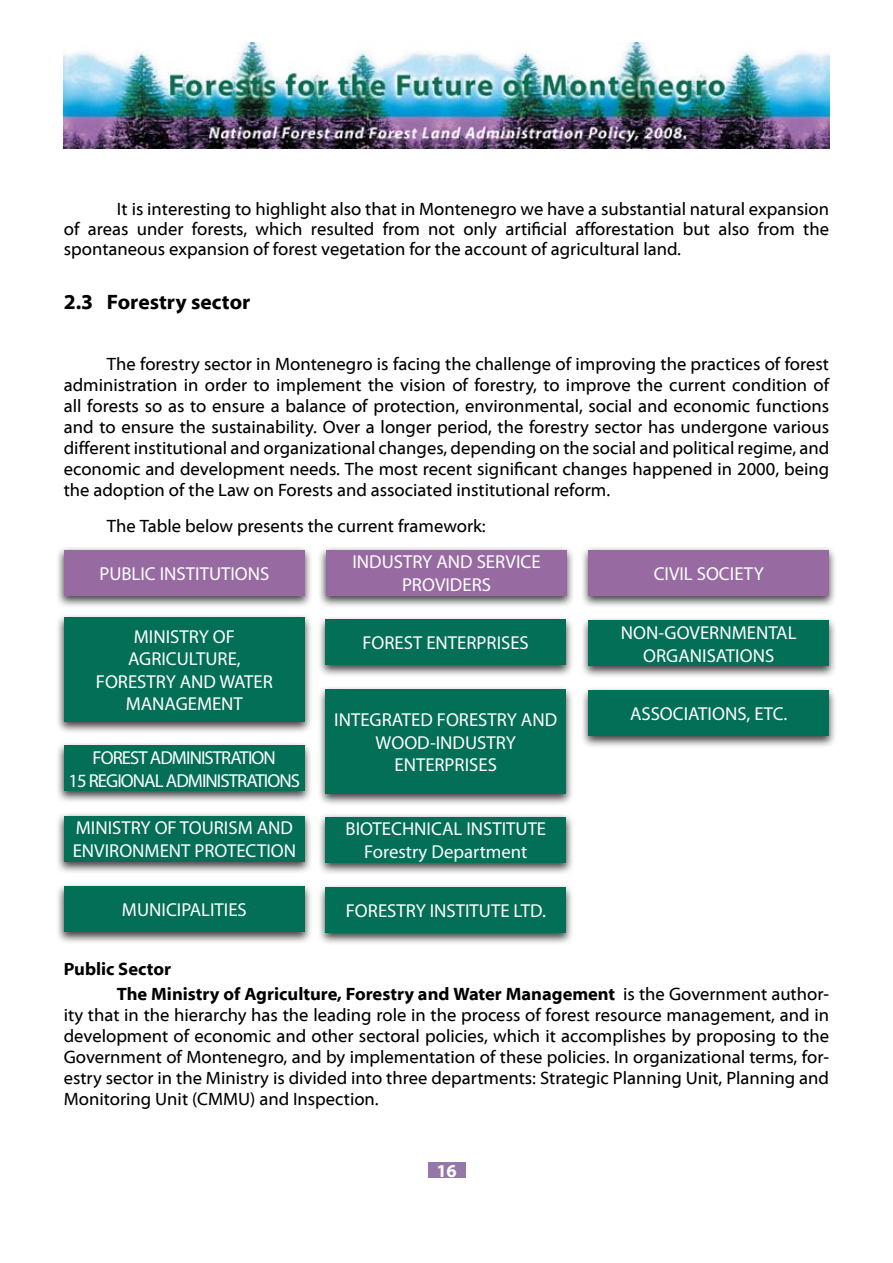
<style>
.page{position:relative;width:893px;height:1263px;background:#fff}
.page>*{position:absolute;margin:0;border:0;box-sizing:border-box;transform-origin:0 0}
.t1{font:700 21px "Myriad Web Pro";color:#000}
.t2{font:18.75px/22.5px "Myriad Pro";color:#fff;text-align:center}
.t3{font:18.75px/22.5px "Myriad Pro";letter-spacing:-.05em;color:#fff;text-align:center}
.t4{font:18px/21px "Myriad Web Pro";color:#000;text-align:justify}
.t5{font:700 18px/25.5px "Myriad Web Pro";color:#000}
.t6{font:700 18px "Myriad Web Pro";color:#fff}
.s1{font-weight:400}
</style>
<div class="page">
<div style="left:428px;top:1163px;width:37px;height:15px;background:#9677aa"></div>
<img style="left:64px;top:43px;width:765px;height:106px">
<div style="left:55px;top:546px;width:264px;height:69px;background:#000;opacity:.75"></div>
<div style="left:64px;top:550px;width:241px;height:46px;background:#976aa2"></div>
<div style="left:318px;top:546px;width:263px;height:69px;background:#000;opacity:.75"></div>
<div style="left:326px;top:550px;width:241px;height:46px;background:#976aa2"></div>
<div style="left:580px;top:546px;width:263px;height:69px;background:#000;opacity:.75"></div>
<div style="left:588px;top:550px;width:241px;height:46px;background:#976aa2"></div>
<div style="left:55px;top:614px;width:264px;height:127px;background:#000;opacity:.75"></div>
<div style="left:64px;top:618px;width:241px;height:104px;background:#026f56"></div>
<div style="left:55px;top:741px;width:281px;height:69px;background:#000;opacity:.75"></div>
<div style="left:64px;top:745px;width:241px;height:46px;background:#026f56"></div>
<div style="left:55px;top:812px;width:279px;height:69px;background:#000;opacity:.75"></div>
<div style="left:64px;top:816px;width:241px;height:46px;background:#026f56"></div>
<div style="left:55px;top:882px;width:264px;height:69px;background:#000;opacity:.75"></div>
<div style="left:64px;top:886px;width:241px;height:46px;background:#026f56"></div>
<div style="left:317px;top:615px;width:263px;height:69px;background:#000;opacity:.75"></div>
<div style="left:325px;top:619px;width:241px;height:46px;background:#026f56"></div>
<div style="left:317px;top:685px;width:276px;height:128px;background:#000;opacity:.75"></div>
<div style="left:325px;top:689px;width:241px;height:104px;background:#026f56"></div>
<div style="left:317px;top:812px;width:268px;height:70px;background:#000;opacity:.75"></div>
<div style="left:325px;top:816px;width:241px;height:46px;background:#026f56"></div>
<div style="left:317px;top:883px;width:263px;height:69px;background:#000;opacity:.75"></div>
<div style="left:325px;top:887px;width:241px;height:46px;background:#026f56"></div>
<div style="left:580px;top:616px;width:263px;height:70px;background:#000;opacity:.75"></div>
<div style="left:588px;top:620px;width:241px;height:46px;background:#026f56"></div>
<div style="left:580px;top:686px;width:263px;height:69px;background:#000;opacity:.75"></div>
<div style="left:588px;top:690px;width:241px;height:46px;background:#026f56"></div>
<p class="t4" style="left:64px;top:199px;width:767px;line-height:19.8px;text-indent:53px">It is interesting to highlight also that in Montenegro we have a substantial natural expansion of areas under forests, which resulted from not only artificial afforestation but also from the spontaneous expansion of forest vegetation for the account of agricultural land.</p>
<p class="t1" style="left:64px;top:290px;width:188px">2.3 Forestry sector</p>
<p class="t4" style="left:64px;top:354px;width:767px;text-indent:43px">The forestry sector in Montenegro is facing the challenge of improving the practices of forest administration in order to implement the vision of forestry, to improve the current condition of all forests so as to ensure a balance of protection, environmental, social and economic functions and to ensure the sustainability. Over a longer period, the forestry sector has undergone various different institutional and organizational changes, depending on the social and political regime, and economic and development needs. The most recent significant changes happened in 2000, being the adoption of the Law on Forests and associated institutional reform.</p>
<p class="t4" style="left:107px;top:516px;width:380px">The Table below presents the current framework:</p>
<p class="t2" style="left:99px;top:562px;width:172px">PUBLIC INSTITUTIONS</p>
<p class="t2" style="left:352px;top:551px;width:190px">INDUSTRY AND SERVICE<br>PROVIDERS</p>
<p class="t2" style="left:654px;top:562px;width:112px">CIVIL SOCIETY</p>
<p class="t2" style="left:96px;top:625px;width:178px">MINISTRY OF<br>AGRICULTURE,<br>FORESTRY AND WATER<br>MANAGEMENT</p>
<p class="t2" style="left:621px;top:621px;width:177px">NON-GOVERNMENTAL<br>ORGANISATIONS</p>
<p class="t2" style="left:362px;top:631px;width:168px">FOREST ENTERPRISES</p>
<p class="t2" style="left:630px;top:702px;width:159px">ASSOCIATIONS, ETC.</p>
<p class="t2" style="left:334px;top:708px;width:224px">INTEGRATED FORESTRY AND<br>WOOD-INDUSTRY<br>ENTERPRISES</p>
<p class="t3" style="left:68px;top:746px;width:233px">FOREST ADMINISTRATION<br>15 REGIONAL ADMINISTRATIONS</p>
<p class="t2" style="left:73px;top:816px;width:225px;text-align:left">MINISTRY OF TOURISM AND<br>ENVIRONMENT PROTECTION</p>
<p class="t2" style="left:345px;top:817px;width:202px">BIOTECHNICAL INSTITUTE<br>Forestry Department</p>
<p class="t2" style="left:122px;top:898px;width:126px">MUNICIPALITIES</p>
<p class="t2" style="left:346px;top:899px;width:202px">FORESTRY INSTITUTE LTD.</p>
<p class="t5" style="left:117px;top:956px;width:714px;text-indent:-53px">Public Sector<br>The Ministry of Agriculture, Forestry and Water Management <span class="s1">is the Government author-</span></p>
<p class="t4" style="left:64px;top:1005px;width:767px">ity that in the hierarchy has the leading role in the process of forest resource management, and in development of economic and other sectoral policies, which it accomplishes by proposing to the Government of Montenegro, and by implementation of these policies. In organizational terms, for&shy;estry sector in the Ministry is divided into three departments: Strategic Planning Unit, Planning and Monitoring Unit (CMMU) and Inspection.</p>
<p class="t6" style="left:436px;top:1161px;width:22px">16</p>
</div>
